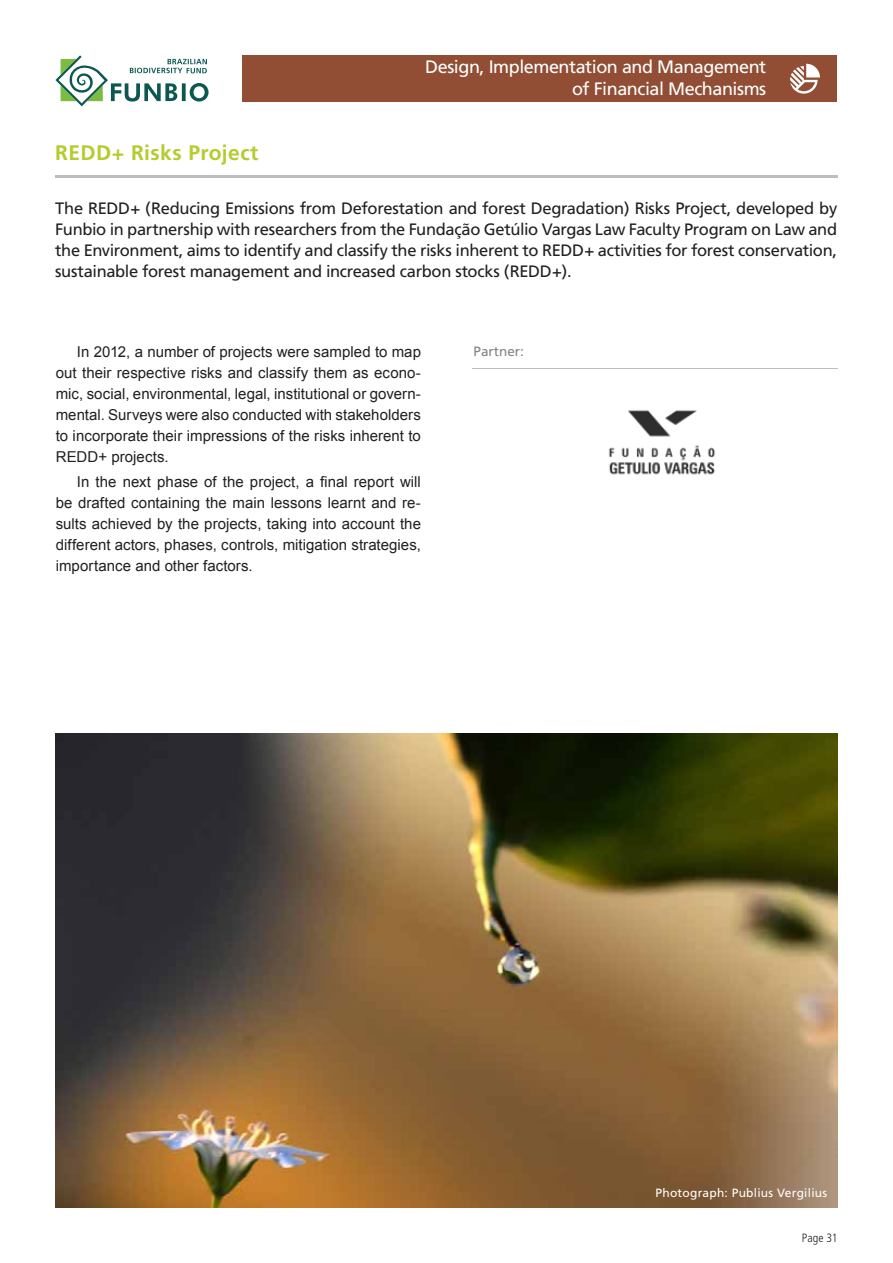
<style>
.page{position:relative;width:893px;height:1263px;background:#fff}
.page>*{position:absolute;margin:0;border:0;box-sizing:border-box;transform-origin:0 0}
.t1{font:700 21px "Frutiger LT Std";letter-spacing:.02em;color:#b4cc2e}
.t2{font:18px/21.6px "Frutiger";letter-spacing:-.025em;color:#fff;text-align:right}
.t3{font:16.5px/21px "Frutiger";letter-spacing:-.02em;color:#231f20;text-align:justify}
.t4{font:15px/21px "Arial";letter-spacing:.005em;color:#231f20;text-align:justify}
.t5{font:13.5px "Frutiger";color:#808285}
.t6{font:12px "Frutiger";letter-spacing:.02em;color:#fff}
.t7{font:300 condensed 12px "Frutiger";letter-spacing:.01em;color:#231f20}
</style>
<div class="page">
<div style="left:242px;top:55px;width:595px;height:47px;background:#914e34"></div>
<svg style="left:55px;top:55px;width:154px;height:51px"></svg>
<img style="left:56px;top:733px;width:782px;height:475px">
<svg style="left:790px;top:64px;width:30px;height:30px"></svg>
<hr style="left:472px;top:368px;width:366px;height:1px;background:#bcbdc0">
<img style="left:608px;top:410px;width:108px;height:65px">
<hr style="left:55px;top:175px;width:783px;height:2px;background:#bcbdc0">
<p class="t2" style="left:425px;top:56px;width:342px">Design, Implementation and Management of Financial Mechanisms</p>
<h1 class="t1" style="left:55px;top:141px;width:28px">REDD</h1>
<h1 class="t1" style="left:112px;top:141px;width:148px">+ Risks Project</h1>
<p class="t3" style="left:55px;top:198px;width:783px">The REDD+ (Reducing Emissions from Deforestation and forest Degradation) Risks Project, developed by Funbio in partnership with researchers from the Fundação Getúlio Vargas Law Faculty Program on Law and the Environment, aims to identify and classify the risks inherent to REDD+ activities for forest conservation, sustainable forest management and increased carbon stocks (REDD+).</p>
<p class="t4" style="left:56px;top:341px;width:367px;text-indent:21px">In 2012, a number of projects were sampled to map out their respective risks and classify them as econo&shy;mic, social, environmental, legal, institutional or govern&shy;mental. Surveys were also conducted with stakeholders to incorporate their impressions of the risks inherent to REDD+ projects.</p>
<p class="t4" style="left:56px;top:472px;width:367px;text-indent:21px">In the next phase of the project, a final report will be drafted containing the main lessons learnt and re&shy;sults achieved by the projects, taking into account the different actors, phases, controls, mitigation strategies, importance and other factors.</p>
<p class="t5" style="left:474px;top:344px;width:52px">Partner:</p>
<p class="t6" style="left:655px;top:1186px;width:173px">Photograph: Publius Vergilius</p>
<p class="t7" style="left:802px;top:1231px;width:37px">Page 31</p>
</div>
